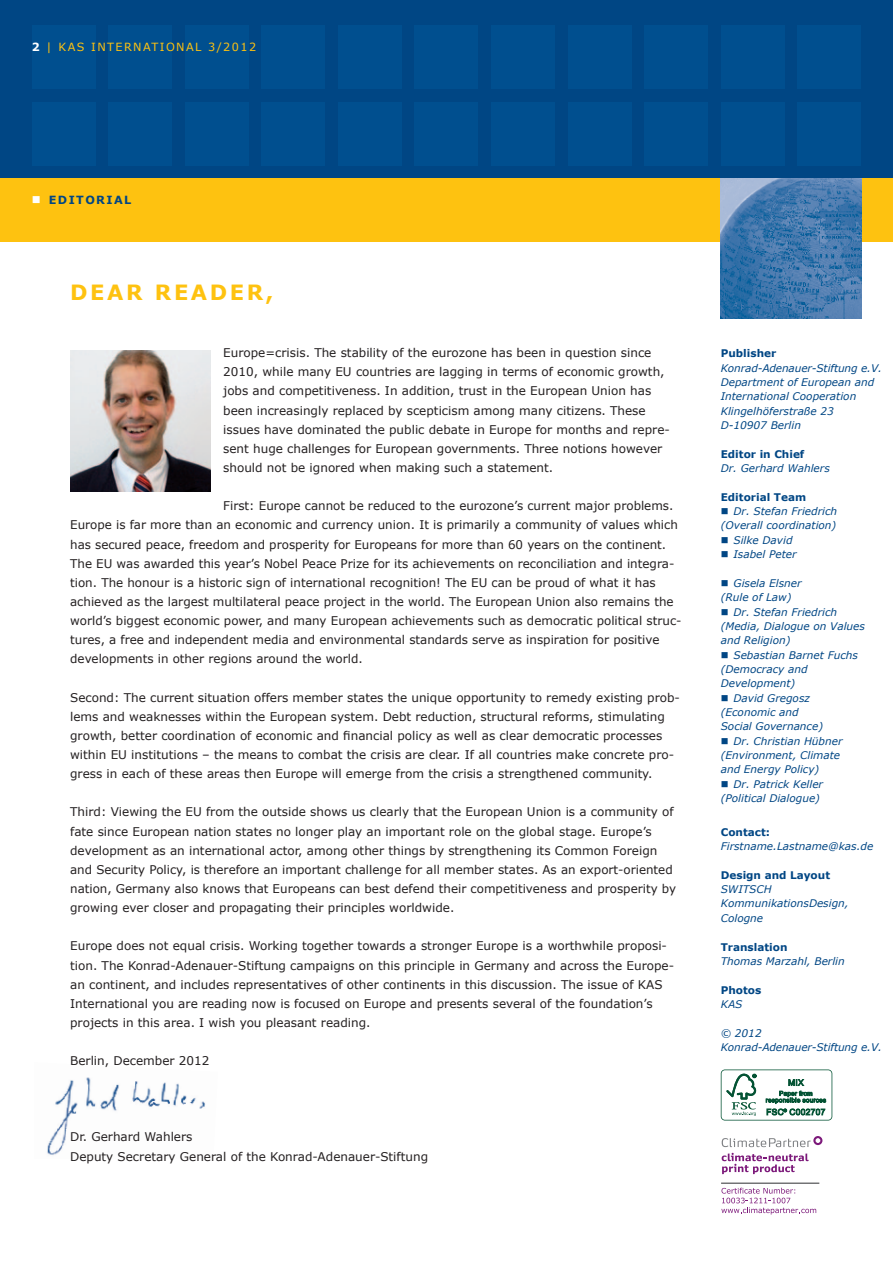
<style>
.page{position:relative;width:893px;height:1263px;background:#fff}
.page>*{position:absolute;margin:0;border:0;box-sizing:border-box;transform-origin:0 0}
.t1{font:700 21px "Verdana";color:#fec210}
.t2{font:12px/19.2px "Verdana";color:#231f20}
.t3{font:11.25px "Verdana";letter-spacing:.125em;color:#fec210}
.t4{font:700 11.25px "Verdana";letter-spacing:.125em;color:#004684}
.t5{font:italic 10.5px/14.4px "Verdana";color:#004684}
.t6{font:700 10.5px "Verdana";color:#004684}
.s1{font-weight:700;color:#fff}
.s2{color:#fff}
</style>
<div class="page">
<div style="left:0;top:0;width:893px;height:179px;background:#004684"></div>
<div style="left:0;top:179px;width:893px;height:63px;background:#fec210"></div>
<div style="left:32px;top:26px;width:64px;height:63px;background:#004f8f"></div>
<div style="left:32px;top:102px;width:64px;height:64px;background:#004f8f"></div>
<div style="left:108px;top:26px;width:64px;height:63px;background:#004f8f"></div>
<div style="left:108px;top:102px;width:64px;height:64px;background:#004f8f"></div>
<div style="left:185px;top:26px;width:64px;height:63px;background:#004f8f"></div>
<div style="left:185px;top:102px;width:64px;height:64px;background:#004f8f"></div>
<div style="left:261px;top:26px;width:64px;height:63px;background:#004f8f"></div>
<div style="left:261px;top:102px;width:64px;height:64px;background:#004f8f"></div>
<div style="left:338px;top:26px;width:64px;height:63px;background:#004f8f"></div>
<div style="left:338px;top:102px;width:64px;height:64px;background:#004f8f"></div>
<div style="left:415px;top:26px;width:63px;height:63px;background:#004f8f"></div>
<div style="left:415px;top:102px;width:63px;height:64px;background:#004f8f"></div>
<div style="left:491px;top:26px;width:64px;height:63px;background:#004f8f"></div>
<div style="left:491px;top:102px;width:64px;height:64px;background:#004f8f"></div>
<div style="left:568px;top:26px;width:63px;height:63px;background:#004f8f"></div>
<div style="left:568px;top:102px;width:63px;height:64px;background:#004f8f"></div>
<div style="left:644px;top:26px;width:64px;height:63px;background:#004f8f"></div>
<div style="left:644px;top:102px;width:64px;height:64px;background:#004f8f"></div>
<div style="left:721px;top:26px;width:63px;height:63px;background:#004f8f"></div>
<div style="left:721px;top:102px;width:63px;height:64px;background:#004f8f"></div>
<div style="left:797px;top:26px;width:64px;height:63px;background:#004f8f"></div>
<div style="left:797px;top:102px;width:64px;height:64px;background:#004f8f"></div>
<img style="left:47px;top:1077px;width:159px;height:78px">
<img style="left:70px;top:351px;width:140px;height:140px">
<hr style="left:721px;top:1182px;width:98px;height:2px;background:#57585a">
<svg style="left:722px;top:1136px;width:100px;height:11px"></svg>
<svg style="left:722px;top:1153px;width:87px;height:21px"></svg>
<svg style="left:721px;top:1188px;width:95px;height:26px"></svg>
<svg style="left:721px;top:1069px;width:111px;height:51px"></svg>
<img style="left:721px;top:179px;width:140px;height:140px">
<p class="t3" style="left:32px;top:40px;width:226px"><span class="s1">2</span> | KAS International 3/2012</p>
<p class="t4" style="left:32px;top:193px;width:101px"><span class="s2">■</span> Editorial</p>
<h1 class="t1" style="left:70px;top:279px;width:56px">DEAR</h1>
<h1 class="t1" style="left:155px;top:279px;width:120px">READ ER,</h1>
<p class="t2" style="left:223px;top:343px;width:448px">Europe=crisis. The stability of the eurozone has been in question since 2010, while many EU countries are lagging in terms of economic growth, jobs and competitiveness. In addition, trust in the European U nion has been increasingly replaced by scepticism among many citizens. These issues have dominated the public debate in Europe for months and repre&shy;sent huge challenges for European governments. Three notions however should not be ignored when making such a statement.</p>
<p class="t2" style="left:70px;top:496px;width:613px;text-indent:153px">First: Europe cannot be reduced to the eurozone’s current major problems.<br>Europe is far more than an economic and currency union. It is primarily a community of values which has secured peace, freedom and prosperity for Europeans for more than 60 years on the continent.<br>The EU was awarded this year’s Nobel Peace Prize for its achievements on reconciliation and integra&shy;tion. The honour is a historic sign of international recognition! The EU can be proud of what it has achieved as the largest multilateral peace project in the world. The European U nion also remains the world’s biggest economic power, and many European achievements such as democratic political struc&shy;tures, a free and independent media and environmental standards serve as inspiration for positive developments in other regions around the world.</p>
<p class="t2" style="left:70px;top:687px;width:611px">Second: The current situation offers member states the unique opportunity to remedy existing prob&shy;lems and weaknesses within the European system. Debt reduction, structural reforms, stimulating growth, better coordination of economic and financial policy as well as clear democratic processes within EU institutions – the means to combat the crisis are clear. If all countries make concrete pro&shy;gress in each of these areas then Europe will emerge from the crisis a strengthened community.</p>
<p class="t2" style="left:70px;top:802px;width:608px">Third: Viewing the EU from the outside shows us clearly that the European U nion is a community of fate since European nation states no longer play an important role on the global stage. Europe’s development as an international actor, among other things by strengthening its Common Foreign and Security Policy, is therefore an important challenge for all member states. As an export-oriented nation, Germany also knows that Europeans can best defend their competitiveness and prosperity by growing ever closer and propagating their principles worldwide.</p>
<p class="t2" style="left:70px;top:936px;width:605px">Europe does not equal crisis. Working together towards a stronger Europe is a worthwhile proposi&shy;tion. The Konrad-Adenauer-Stiftung campaigns on this principle in Germany and across the Europe&shy;an continent, and includes representatives of other continents in this discussion. The issue of KAS International you are reading now is focused on Europe and presents several of the foundation’s projects in this area. I wish you pleasant reading.</p>
<p class="t2" style="left:70px;top:1051px;width:141px">Berlin, December 2012</p>
<p class="t2" style="left:70px;top:1127px;width:360px">Dr. Gerhard Wahlers<br>Deputy Secretary General of the Konrad-Adenauer-Stiftung</p>
<p class="t6" style="left:721px;top:347px;width:57px">Publisher</p>
<p class="t5" style="left:721px;top:360px;width:163px">Konrad-Adenauer-Stiftung e.V.<br>Department of European and<br>International Cooperation<br>Klingelhöferstraße 23<br>D-10907 Berlin</p>
<p class="t6" style="left:721px;top:447px;width:85px">Editor in Chief</p>
<p class="t5" style="left:721px;top:461px;width:111px">Dr. Gerhard Wahlers</p>
<p class="t6" style="left:721px;top:490px;width:87px">Editorial Team</p>
<p class="t5" style="left:721px;top:504px;width:118px">■ Dr. Stefan Friedrich (Overall coordination)</p>
<p class="t5" style="left:721px;top:532px;width:73px">■ Silke David</p>
<p class="t5" style="left:721px;top:547px;width:77px">■ Isabel Peter</p>
<p class="t5" style="left:721px;top:575px;width:82px">■ Gisela Elsner (Rule of Law)</p>
<p class="t5" style="left:721px;top:604px;width:146px">■ Dr. Stefan Friedrich (Media, Dialogue on Values and Religion)</p>
<p class="t5" style="left:721px;top:647px;width:139px">■ Sebastian Barnet Fuchs (Democracy and<br>Development)</p>
<p class="t5" style="left:721px;top:690px;width:104px">■ David Gregosz (Economic and<br>Social Governance)</p>
<p class="t5" style="left:721px;top:733px;width:123px">■ Dr. Christian Hübner (Environment, Climate and Energy Policy)</p>
<p class="t5" style="left:721px;top:776px;width:104px">■ Dr. Patrick Keller (Political Dialogue)</p>
<p class="t6" style="left:721px;top:825px;width:51px">Contact:</p>
<p class="t5" style="left:721px;top:839px;width:154px">Firstname.Lastname@kas.de</p>
<p class="t6" style="left:721px;top:868px;width:111px">Design and Layout</p>
<p class="t5" style="left:721px;top:882px;width:129px">SWITSCH<br>KommunikationsDesign,<br>Cologne</p>
<p class="t6" style="left:721px;top:940px;width:68px">Translation</p>
<p class="t5" style="left:721px;top:953px;width:126px">Thomas Marzahl, Berlin</p>
<p class="t6" style="left:721px;top:983px;width:42px">Photos</p>
<p class="t5" style="left:721px;top:996px;width:23px">KAS</p>
<p class="t5" style="left:721px;top:1025px;width:163px">© 2012<br>Konrad-Adenauer-Stiftung e.V.</p>
</div>
